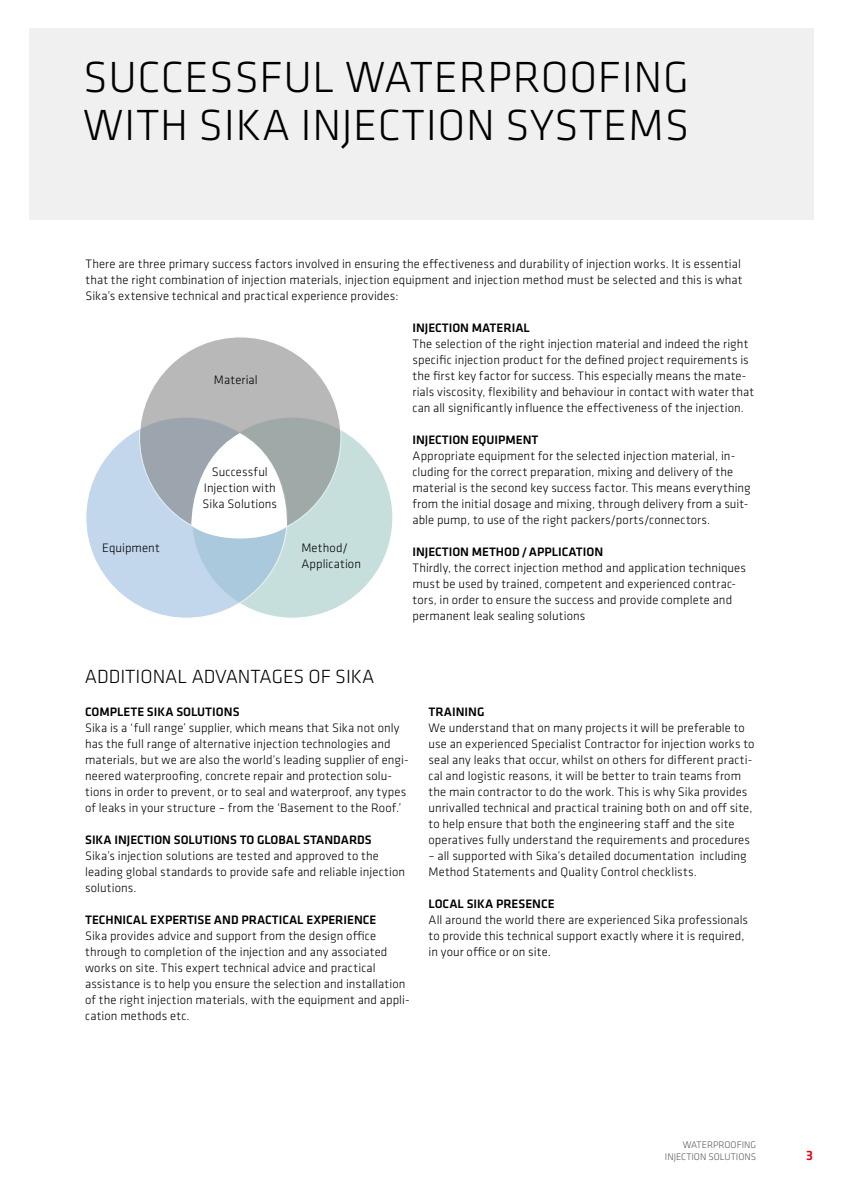
<style>
.page{position:relative;width:841px;height:1188px;background:#fff}
.page>*{position:absolute;margin:0;border:0;box-sizing:border-box;transform-origin:0 0}
.t1{font:300 45.15px/48px "Klavika";letter-spacing:.015em;color:#000}
.t2{font:300 19.8px "Klavika";color:#000}
.t3{font:500 14.1px "Klavika";color:#e30613}
.t4{font:300 12.75px/16px "Klavika";letter-spacing:.01em;color:#000}
.t5{font:500 12.75px "Klavika";color:#000}
.t6{font:300 9.9px/11.9px "Klavika";color:#575756;text-align:right}
</style>
<div class="page">
<div style="left:191px;top:417px;width:201px;height:201px;background:#c6dfdd;border-radius:50%"></div>
<div style="left:86px;top:417px;width:201px;height:201px;background:linear-gradient(to right,#c9dbef,#accadd);border-radius:50%"></div>
<svg style="left:139px;top:337px;width:202px;height:201px;background:#aeb2b3"></svg>
<svg style="left:190px;top:432px;width:100px;height:107px;background:#e0e4e6"></svg>
<div style="left:29px;top:28px;width:784px;height:192px;background:#ededed"></div>
<h1 class="t1" style="left:83px;top:54px;width:607px">SUCCESSFUL WATERPROOFING<br>WITH SIKA INJECTION SYSTEMS</h1>
<p class="t4" style="left:85px;top:256px;width:658px">There are three primary success factors involved in ensuring the efectiveness and durability of injection works. It is essential that the right combination of injection materials, injection equipment and injection method must be selected and this is what<br>Sika’s extensive technical and practical experience provides:</p>
<p class="t4" style="left:214px;top:372px;width:45px">Material</p>
<p class="t4" style="left:202px;top:464px;width:76px;text-align:center">Successful<br>Injection with<br>Sika Solutions</p>
<p class="t4" style="left:102px;top:540px;width:59px">Equipment</p>
<p class="t4" style="left:301px;top:540px;width:61px">Method/<br>Application</p>
<h2 class="t2" style="left:85px;top:667px;width:291px">ADDITIONAL ADVANTAGES OF SIKA</h2>
<p class="t5" style="left:412px;top:322px;width:119px">INJECTION MATERIAL</p>
<p class="t4" style="left:412px;top:336px;width:343px">The selection of the right injection material and indeed the right speciic injection product for the deined project requirements is the irst key factor for success. This especially means the mate&shy;rials viscosity, lexibility and behaviour in contact with water that can all signiicantly inluence the efectiveness of the injection.</p>
<p class="t5" style="left:412px;top:434px;width:127px">INJECTION EQUIPMENT</p>
<p class="t4" style="left:412px;top:448px;width:339px">Appropriate equipment for the selected injection material, in&shy;cluding for the correct preparation, mixing and delivery of the material is the second key success factor. This means everything from the initial dosage and mixing, through delivery from a suit&shy;able pump, to use of the right packers/ports/connectors.</p>
<p class="t5" style="left:412px;top:546px;width:192px">INJECTION METHOD / APPLICATION</p>
<p class="t4" style="left:412px;top:560px;width:335px">Thirdly, the correct injection method and application techniques must be used by trained, competent and experienced contrac&shy;tors, in order to ensure the success and provide complete and permanent leak sealing solutions</p>
<p class="t5" style="left:85px;top:706px;width:156px">COMPLETE SIKA SOLUTIONS</p>
<p class="t4" style="left:85px;top:720px;width:325px">Sika is a ‘full range’ supplier, which means that Sika not only has the full range of alternative injection technologies and materials, but we are also the world’s leading supplier of engi&shy;neered waterprooing, concrete repair and protection solu&shy;tions in order to prevent, or to seal and waterproof, any types of leaks in your structure – from the ‘Basement to the Roof.’</p>
<p class="t5" style="left:85px;top:834px;width:288px">SIKA INJECTION SOLUTIONS TO GLOBAL STANDARDS</p>
<p class="t4" style="left:85px;top:848px;width:321px">Sika’s injection solutions are tested and approved to the leading global standards to provide safe and reliable injection solutions.</p>
<p class="t5" style="left:85px;top:914px;width:292px">TECHNICAL EXPERTISE AND PRACTICAL EXPERIENCE</p>
<p class="t4" style="left:85px;top:928px;width:326px">Sika provides advice and support from the design oice through to completion of the injection and any associated works on site. This expert technical advice and practical assistance is to help you ensure the selection and installation of the right injection materials, with the equipment and appli&shy;cation methods etc.</p>
<p class="t5" style="left:428px;top:706px;width:57px">TRAINING</p>
<p class="t4" style="left:428px;top:720px;width:327px">We understand that on many projects it will be preferable to use an experienced Specialist Contractor for injection works to seal any leaks that occur, whilst on others for diferent practi&shy;cal and logistic reasons, it will be better to train teams from the main contractor to do the work. This is why Sika provides unrivalled technical and practical training both on and of site, to help ensure that both the engineering staf and the site operatives fully understand the requirements and procedures</p>
<p class="t4" style="left:428px;top:848px;width:319px">– all supported with Sika’s detailed documentation including<br>Method Statements and Quality Control checklists.</p>
<p class="t5" style="left:428px;top:898px;width:127px">LOCAL SIKA PRESENCE</p>
<p class="t4" style="left:428px;top:912px;width:321px">All around the world there are experienced Sika professionals to provide this technical support exactly where it is required, in your oice or on site.</p>
<p class="t6" style="left:664px;top:1139px;width:93px">WATERPROOFING<br>INJECTION SOLUTIONS</p>
<p class="t3" style="left:805px;top:1149px;width:8px">3</p>
</div>
